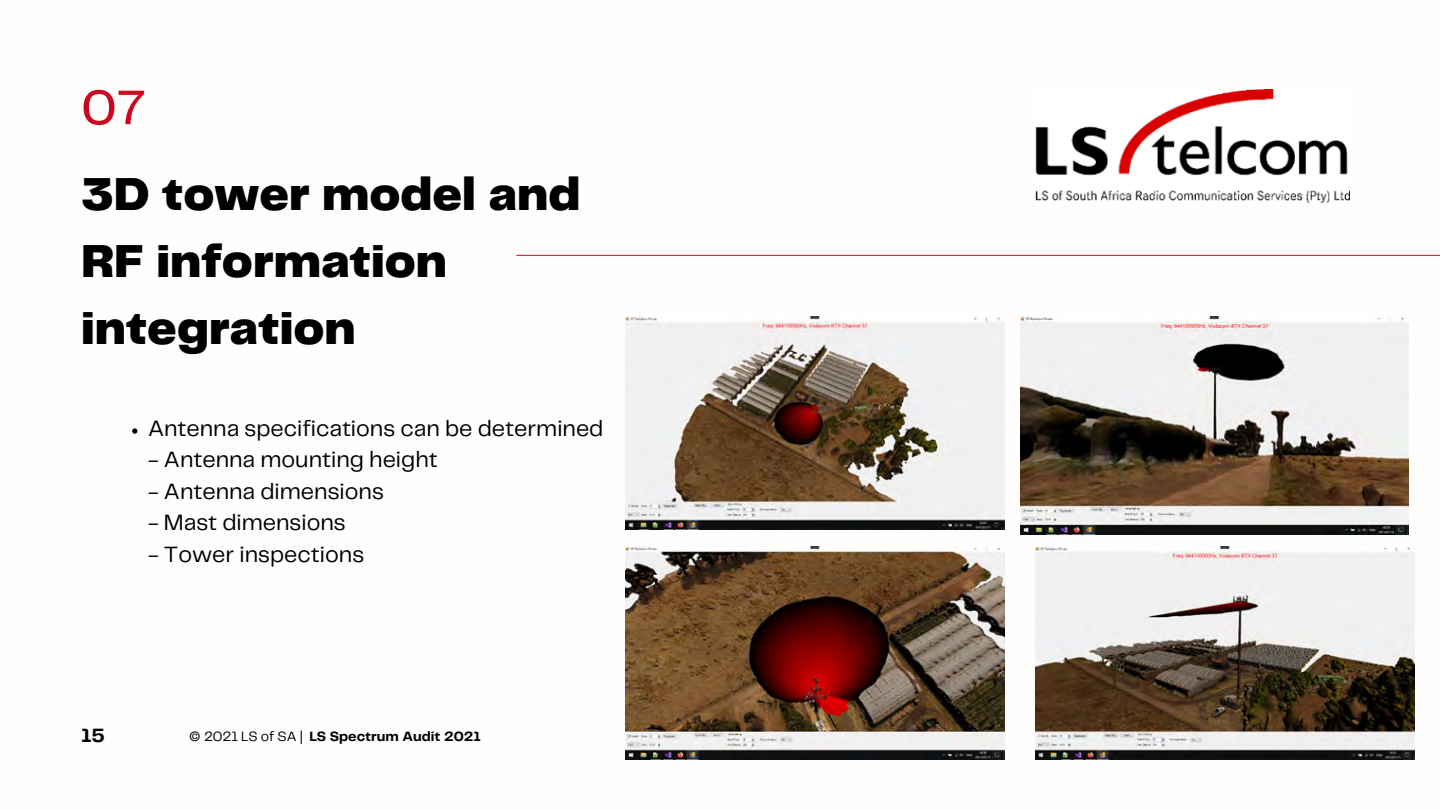
<style>
.page{position:relative;width:1440px;height:810px;background:#fff}
.page>*{position:absolute;margin:0;border:0;box-sizing:border-box;transform-origin:0 0}
.t1{font:500 50.3px "Telegraf";color:#cd071e}
.t2{font:900 48px/66.8px "Telegraf";color:#000}
.t3{font:23px "Telegraf";color:#000}
.t4{font:700 20px "Telegraf";color:#000}
.t5{font:700 14px "Telegraf";color:#000}
.s1{font-weight:400}
</style>
<div class="page">
<hr style="left:516px;top:255px;width:924px;height:1px;background:#cd071e">
<img style="left:1036px;top:547px;width:378px;height:213px">
<svg style="left:132px;top:428px;width:5px;height:6px"></svg>
<img style="left:625px;top:317px;width:379px;height:213px">
<img style="left:625px;top:547px;width:379px;height:213px">
<img style="left:1020px;top:317px;width:389px;height:217px">
<img style="left:1036px;top:90px;width:314px;height:114px">
<h1 class="t1" style="left:81px;top:86px;width:66px">07</h1>
<h2 class="t2" style="left:81px;top:164px;width:501px">3D tower model and<br>RF information integration</h2>
<p class="t3" style="left:148px;top:418px;width:457px">Antenna specifications can be determined</p>
<p class="t3" style="left:148px;top:450px;width:291px">- Antenna mounting height</p>
<p class="t3" style="left:148px;top:481px;width:237px">- Antenna dimensions</p>
<p class="t3" style="left:148px;top:513px;width:199px">- Mast dimensions</p>
<p class="t3" style="left:148px;top:544px;width:218px">- Tower inspections</p>
<p class="t4" style="left:81px;top:727px;width:25px">15</p>
<p class="t5" style="left:189px;top:730px;width:293px"><span class="s1">© 2021 LS of SA |</span> LS Spectrum Audit 2021</p>
</div>
